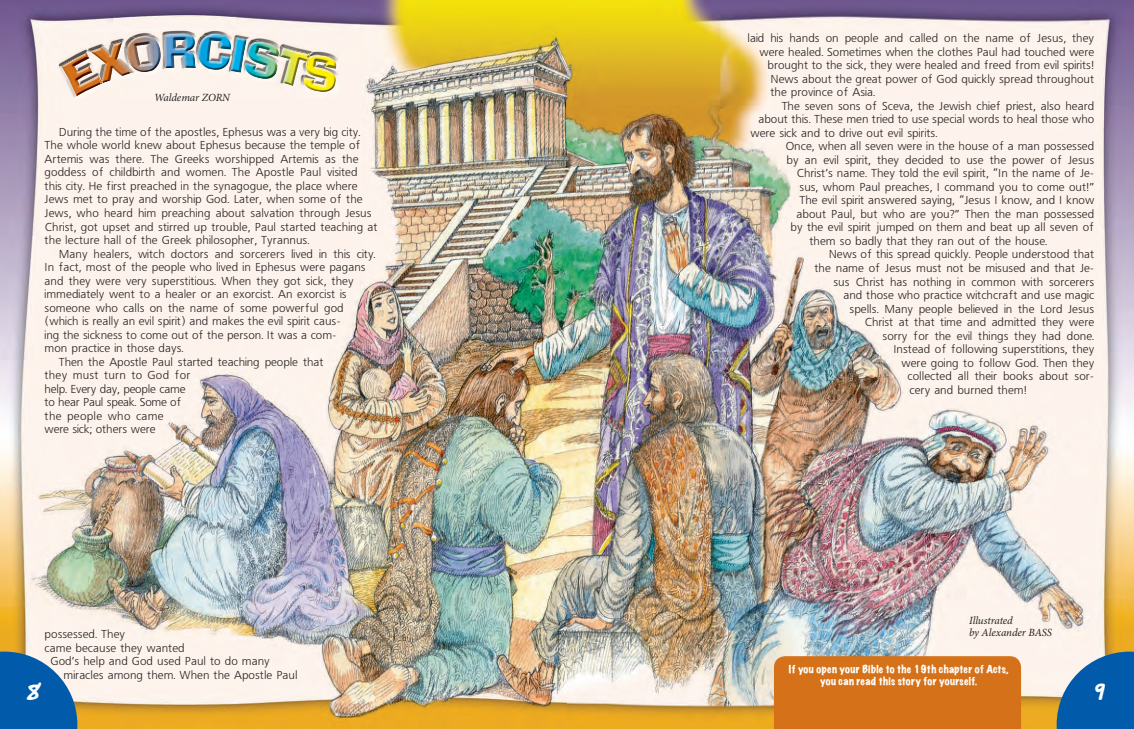
<style>
.page{position:relative;width:1134px;height:729px;background:#fff}
.page>*{position:absolute;margin:0;border:0;box-sizing:border-box;transform-origin:0 0}
.t1{font:34px "Good Dog Plain";color:#fff}
.t2{font:11.5px/13.5px "PM Free Set UD";color:#231f20}
.t3{font:11.5px "PM Free Set UD";letter-spacing:-.02em;color:#231f20}
.t4{font:11.5px "PM Free Set UD";letter-spacing:-.025em;color:#231f20}
.t5{font:11.5px "PM Free Set UD";letter-spacing:.02em;color:#231f20}
.t6{font:italic 11px/12px "Minion Pro";letter-spacing:-.01em;color:#231f20}
.t7{font:expanded 10px/12px "Marker Felt";letter-spacing:.03em;color:#fff;text-align:center}
</style>
<div class="page">
<img style="left:0;top:0;width:1134px;height:729px">
<img style="left:59px;top:31px;width:280px;height:6px">
<div style="left:59px;top:37px;width:280px;height:61px;background:#fdf3ec"></div>
<img style="left:61px;top:52px;width:42px;height:44px">
<img style="left:90px;top:40px;width:41px;height:43px">
<img style="left:96px;top:70px;width:7px;height:14px">
<svg style="left:146px;top:33px;width:12px;height:2px"></svg>
<img style="left:137px;top:35px;width:21px;height:2px">
<img style="left:124px;top:37px;width:40px;height:38px">
<img style="left:127px;top:54px;width:6px;height:20px">
<img style="left:164px;top:33px;width:32px;height:2px">
<img style="left:164px;top:35px;width:32px;height:2px">
<img style="left:164px;top:37px;width:32px;height:32px">
<img style="left:199px;top:32px;width:33px;height:3px">
<img style="left:199px;top:35px;width:33px;height:2px">
<img style="left:196px;top:37px;width:36px;height:34px">
<img style="left:231px;top:38px;width:16px;height:35px">
<img style="left:243px;top:39px;width:40px;height:43px">
<img style="left:274px;top:47px;width:33px;height:41px">
<img style="left:274px;top:47px;width:8px;height:35px">
<img style="left:302px;top:53px;width:37px;height:41px">
<img style="left:302px;top:53px;width:8px;height:35px">
<svg style="left:0;top:651px;width:77px;height:78px"></svg>
<div style="left:774px;top:656px;width:247px;height:73px;background:#d47119"></div>
<svg style="left:566px;top:0;width:14px;height:1px"></svg>
<svg style="left:566px;top:728px;width:14px;height:1px"></svg>
<svg style="left:1057px;top:651px;width:77px;height:78px"></svg>
<p class="t6" style="left:154px;top:92px;width:77px">Waldemar ZORN</p>
<p class="t2" style="left:45px;top:126px;width:335px;text-indent:14px">During the time of the apostles, Ephesus was a very big city.<br>The whole world knew about Ephesus because the temple of Artemis was there. The Greeks worshipped Artemis as the goddess of childbirth and women. The Apostle Paul visi ted this city. He first preached in the synagogue, the place where Jews met to pray and worship God. Later, when some of the Jews, who heard him preaching about salvation through Jesus Christ, got upset and stirred up trouble, Paul started teaching at the lecture hall of the Greek philosopher, Tyrannus.</p>
<p class="t2" style="left:59px;top:247px;width:318px">Many healers, witch doctors and sorcerers lived in this city.</p>
<p class="t2" style="left:45px;top:261px;width:322px">In fact, most of the people who lived in Ephesus were pagans</p>
<p class="t2" style="left:45px;top:274px;width:311px">and they were very superstitious. When they got sick, they</p>
<p class="t2" style="left:45px;top:288px;width:303px">immediately went to a healer or an exorcist. An exorcist is</p>
<p class="t2" style="left:45px;top:301px;width:301px">someone who calls on the name of some powerful god</p>
<p class="t2" style="left:45px;top:315px;width:298px">(which is really an evil spirit) and makes the evil spirit caus-</p>
<p class="t2" style="left:45px;top:328px;width:293px">ing the sickness to come out of the person. It was a com-</p>
<p class="t2" style="left:45px;top:342px;width:140px">mon practice in those days.</p>
<p class="t2" style="left:59px;top:355px;width:266px">Then the Apostle Paul started teaching people that</p>
<p class="t2" style="left:45px;top:369px;width:147px">they must turn to God for</p>
<p class="t3" style="left:45px;top:382px;width:142px">help. Every day, people came</p>
<p class="t4" style="left:45px;top:396px;width:138px">to hear Paul speak. Some of</p>
<p class="t5" style="left:45px;top:409px;width:121px">the people who came</p>
<p class="t2" style="left:45px;top:423px;width:113px">were sick; others were</p>
<p class="t2" style="left:45px;top:627px;width:82px">possessed. They</p>
<p class="t2" style="left:45px;top:641px;width:142px">came because they wanted</p>
<p class="t2" style="left:51px;top:654px;width:221px">God’s help and God used Paul to do many</p>
<p class="t2" style="left:64px;top:668px;width:235px">miracles among them. When the Apostle Paul</p>
<h1 class="t1" style="left:27px;top:672px;width:16px">8</h1>
<p class="t2" style="left:747px;top:32px;width:348px">laid his hands on people and called on the name of Jesus, they</p>
<p class="t2" style="left:759px;top:46px;width:336px">were healed. Sometimes when the clothes Paul had touched were</p>
<p class="t2" style="left:767px;top:59px;width:328px">brought to the sick, they were healed and freed from evil spirits!</p>
<p class="t2" style="left:770px;top:73px;width:325px">News about the great power of God quickly spread throughout</p>
<p class="t2" style="left:770px;top:86px;width:106px">the province of Asia.</p>
<p class="t2" style="left:782px;top:100px;width:314px">The seven sons of Sceva, the Jewish chief priest, also heard</p>
<p class="t2" style="left:758px;top:113px;width:337px">about this. These men tried to use special words to heal those who</p>
<p class="t2" style="left:750px;top:127px;width:189px">were sick and to drive out evil spirits.</p>
<p class="t2" style="left:786px;top:140px;width:310px">Once, when all seven were in the house of a man possessed</p>
<p class="t2" style="left:786px;top:154px;width:309px">by an evil spirit, they decided to use the power of Jesus</p>
<p class="t2" style="left:796px;top:167px;width:299px">Christ’s name. They told the evil spirit, “In the name of Je-</p>
<p class="t2" style="left:799px;top:181px;width:296px">sus, whom Paul preaches, I command you to come out!”</p>
<p class="t2" style="left:799px;top:194px;width:296px">The evil spirit answered saying, “Jesus I know, and I know</p>
<p class="t2" style="left:796px;top:208px;width:299px">about Paul, but who are you?” Then the man possessed</p>
<p class="t2" style="left:790px;top:221px;width:305px">by the evil spirit jumped on them and beat up all seven of</p>
<p class="t2" style="left:809px;top:235px;width:239px">them so badly that they ran out of the house.</p>
<p class="t2" style="left:829px;top:248px;width:267px">News of this spread quickly. People understood that</p>
<p class="t2" style="left:814px;top:262px;width:281px">the name of Jesus must not be misused and that Je-</p>
<p class="t2" style="left:833px;top:275px;width:262px">sus Christ has nothing in common with sorcerers</p>
<p class="t2" style="left:843px;top:289px;width:252px">and those who practice witchcraft and use magic</p>
<p class="t2" style="left:849px;top:302px;width:246px">spells. Many people believed in the Lord Jesus</p>
<p class="t2" style="left:864px;top:316px;width:231px">Christ at that time and admitted they were</p>
<p class="t2" style="left:882px;top:329px;width:213px">sorry for the evil things they had done.</p>
<p class="t2" style="left:893px;top:343px;width:202px">Instead of following superstitions, they</p>
<p class="t2" style="left:901px;top:356px;width:194px">were going to follow God. Then they</p>
<p class="t2" style="left:907px;top:370px;width:188px">collected all their books about sor-</p>
<p class="t2" style="left:909px;top:383px;width:119px">cery and burned them!</p>
<p class="t6" style="left:969px;top:614px;width:85px">Illustrated<br>by Alexander BASS</p>
<p class="t7" style="left:789px;top:662px;width:221px">If you open your Bible to the 19th chapter of Acts, you can read this story for yourself.</p>
<h1 class="t1" style="left:1095px;top:672px;width:12px">9</h1>
</div>
